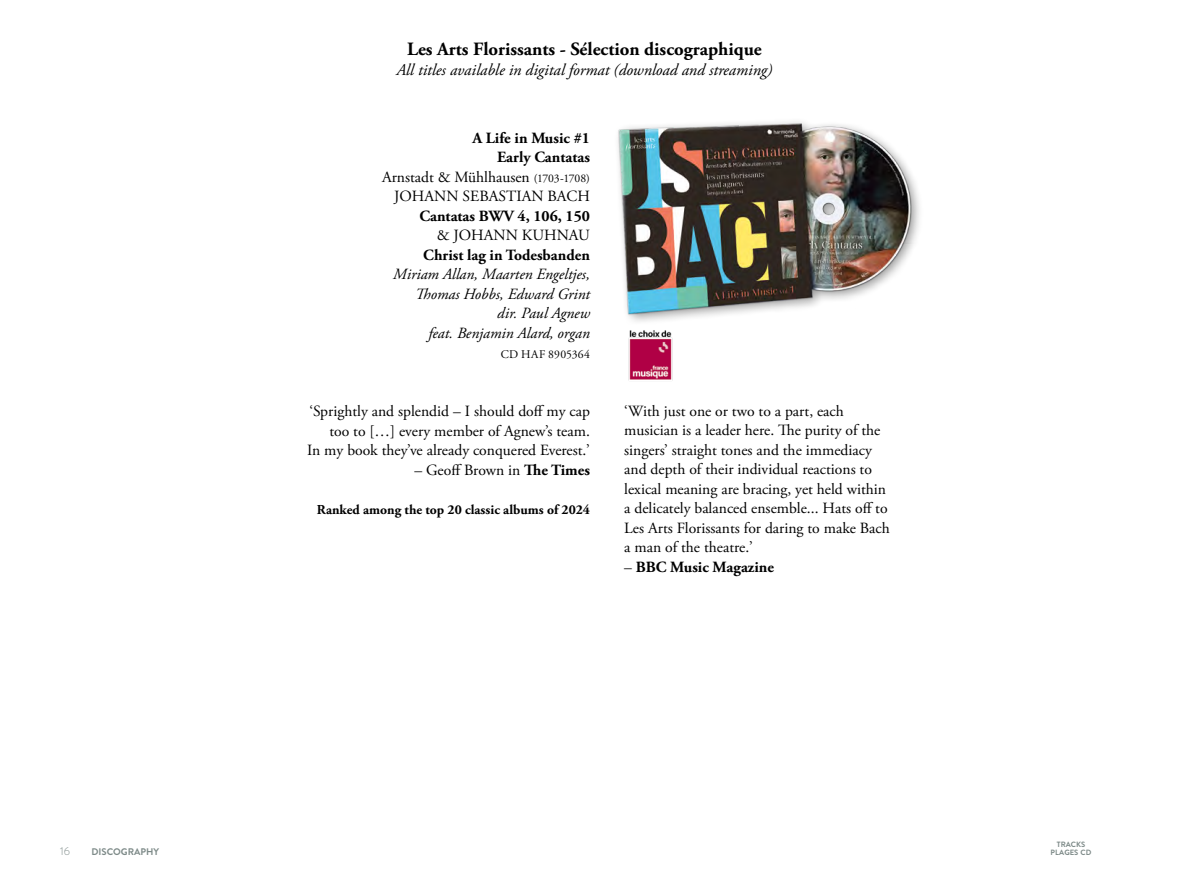
<style>
.page{position:relative;width:1191px;height:893px;background:#fff}
.page>*{position:absolute;margin:0;border:0;box-sizing:border-box;transform-origin:0 0}
.t1{font:700 18.75px "Adobe Garamond Pro";color:#000}
.t2{font:italic 16.35px "Adobe Garamond Pro";color:#000}
.t3{font:15.6px/19.5px "Adobe Garamond Pro";color:#000;text-align:right}
.t4{font:italic 15.6px/19.5px "Adobe Garamond Pro";color:#000;text-align:right}
.t5{font:700 15.6px "Adobe Garamond Pro";color:#000}
.t6{font:700 13.65px "Adobe Garamond Pro";color:#000}
.t7{font:11.7px "Adobe Garamond Pro";letter-spacing:.015em;color:#000}
.t8{font:300 11.25px "Brandon Grotesque";color:#7d8a88}
.t9{font:9.6px "Brandon Grotesque Bold SC800";color:#7d8a88}
.t10{font:7.65px/7.6px "Brandon Grotesque Bold SC800";color:#7d8a88;text-align:center}
.s1{font-weight:700}
.s2{font-size:11.7px}
.s3{font-weight:400}
</style>
<div class="page">
<img style="left:618px;top:121px;width:298px;height:200px">
<img style="left:628px;top:330px;width:45px;height:51px">
<p class="t1" style="left:407px;top:38px;width:356px">Les Arts Florissants - Sélection discographique</p>
<p class="t2" style="left:396px;top:60px;width:377px">All titles available in digital format (download and streaming)</p>
<p class="t3" style="left:382px;top:129px;width:209px"><span class="s1">A Life in Music #1<br>Early Cantatas<br></span>Arnstadt &amp; Mühlhausen <span class="s2">(1703-1708)<br></span>JOHANN SEBASTIAN BACH</p>
<p class="t5" style="left:419px;top:207px;width:172px">Cantatas BWV 4, 106, 150</p>
<p class="t3" style="left:437px;top:226px;width:155px">&amp; JOHANN KUHNAU</p>
<p class="t5" style="left:423px;top:246px;width:168px">Christ lag in Todesbanden</p>
<p class="t4" style="left:393px;top:265px;width:198px">Miriam Allan, Maarten Engeltjes,<br>Thomas Hobbs, Edward Grint dir. Paul Agnew<br>feat. Benjamin Alard, organ</p>
<p class="t7" style="left:501px;top:347px;width:91px">CD HAF 8905364</p>
<p class="t3" style="left:307px;top:402px;width:284px">‘Sprightly and splendid – I should doff my cap too to […] every member of Agnew’s team.<br>In my book they’ve already conquered Everest.’</p>
<p class="t3" style="left:414px;top:461px;width:177px">– Geoff Brown in <span class="s1">The Times</span></p>
<p class="t6" style="left:317px;top:502px;width:275px">Ranked among the top 20 classic albums of 2024</p>
<p class="t3" style="left:624px;top:401px;width:267px;text-align:left">‘With just one or two to a part, each musician is a leader here. The purity of the singers’ straight tones and the immediacy and depth of their individual reactions to lexical meaning are bracing, yet held within a delicately balanced ensemble... Hats off to Les Arts Florissants for daring to make Bach a man of the theatre.’</p>
<p class="t5" style="left:624px;top:557px;width:151px"><span class="s3">–</span> BBC Music Magazine</p>
<p class="t8" style="left:60px;top:844px;width:11px">16</p>
<p class="t10" style="left:1050px;top:841px;width:42px">TRACKS<br>PLAGES CD</p>
<p class="t9" style="left:91px;top:845px;width:69px">DISCOGRAPHY</p>
</div>
